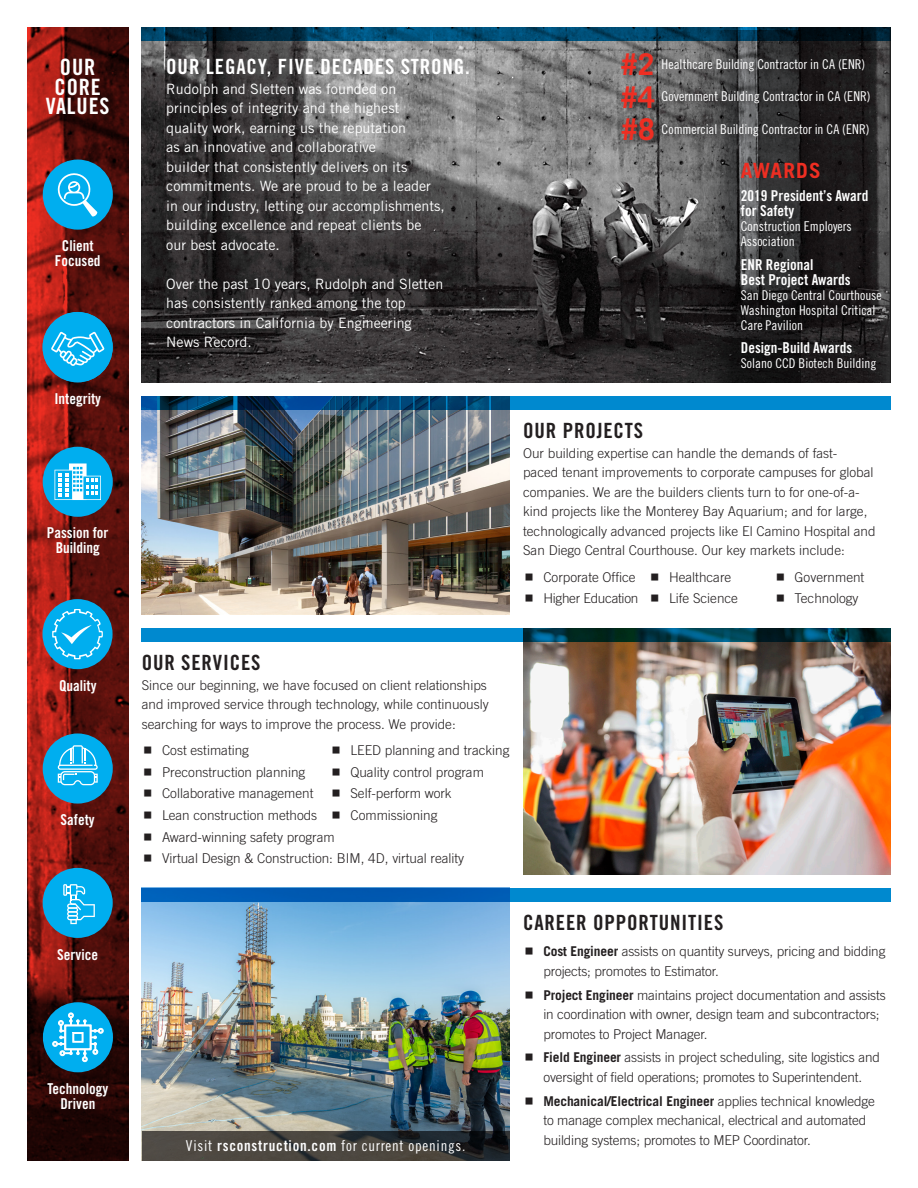
<style>
.page{position:relative;width:918px;height:1188px;background:#fff}
.page>*{position:absolute;margin:0;border:0;box-sizing:border-box;transform-origin:0 0}
.stat{font:700 30px "Trade Gothic LT Std";color:#ee2e22}
.t1{font:22.5px "Trade Gothic LT Std Bd Cn 20";letter-spacing:.04em;color:#fff}
.body_subhead__TG_14{font:21px "Trade Gothic LT Std Bd Cn 20";letter-spacing:.04em;color:#231f20}
.body_subhead__TG_14-2{font:21px "Trade Gothic LT Std Bd Cn 20";letter-spacing:.04em;color:#fff}
.stat-2{font:700 21px "Trade Gothic LT Std";letter-spacing:.055em;color:#ee2e22}
.stat_caption{font:15px/15px "Trade Gothic LT Std Bd Cn 20";color:#fff}
.body_text__sm-light{font:15px "Trade Gothic LT Std Cn 18";letter-spacing:.05em;color:#fff}
.body_text__sm{font:14.25px/19.5px "Trade Gothic LT Std";color:#fff}
.body_text__sm-light-2{font:300 13.5px/19.5px "Trade Gothic LT Std";color:#231f20}
.stat_caption-2{font:13.5px/15px "Trade Gothic LT Std Cn 18";color:#fff}
.body_text__sm-light-3{font:300 13.5px "Trade Gothic LT Std";letter-spacing:-.02em;color:#231f20}
.s1{font-family:"Trade Gothic LT Std Bd Cn 20"}
.s2{font-weight:700}
</style>
<div class="page">
<img style="left:523px;top:642px;width:368px;height:232px">
<img style="left:142px;top:410px;width:368px;height:204px">
<img style="left:142px;top:41px;width:749px;height:342px">
<img style="left:142px;top:901px;width:368px;height:231px">
<svg style="left:142px;top:396px;width:749px;height:14px;background:#00649f"></svg>
<svg style="left:142px;top:628px;width:749px;height:14px;background:#00618b"></svg>
<svg style="left:142px;top:888px;width:749px;height:13px;background:#0072c1"></svg>
<svg style="left:692px;top:41px;width:108px;height:342px;background:#363636"></svg>
<svg style="left:142px;top:27px;width:749px;height:14px;background:#003855"></svg>
<div style="left:744px;top:165px;width:94px;height:31px;background:#231f20;opacity:.5"></div>
<div style="left:662px;top:124px;width:213px;height:20px;background:#231f20;opacity:.5"></div>
<div style="left:622px;top:52px;width:37px;height:29px;background:#231f20;opacity:.5"></div>
<div style="left:622px;top:118px;width:38px;height:29px;background:#231f20;opacity:.5"></div>
<div style="left:622px;top:86px;width:39px;height:28px;background:#231f20;opacity:.5"></div>
<div style="left:662px;top:58px;width:209px;height:20px;background:#231f20;opacity:.5"></div>
<div style="left:662px;top:90px;width:214px;height:20px;background:#231f20;opacity:.5"></div>
<svg style="left:27px;top:27px;width:101px;height:1134px;background:#69140f"></svg>
<div style="left:43px;top:868px;width:70px;height:70px;background:#00aeef;border-radius:50%"></div>
<svg style="left:63px;top:884px;width:4px;height:12px"></svg>
<svg style="left:65px;top:884px;width:30px;height:40px"></svg>
<div style="left:42px;top:599px;width:71px;height:70px;background:#00aeef;border-radius:50%"></div>
<svg style="left:52px;top:609px;width:51px;height:50px"></svg>
<div style="left:43px;top:447px;width:70px;height:70px;background:#00aeef;border-radius:50%"></div>
<svg style="left:55px;top:463px;width:46px;height:37px"></svg>
<div style="left:43px;top:1002px;width:70px;height:70px;background:#00aeef;border-radius:50%"></div>
<svg style="left:52px;top:1012px;width:52px;height:50px"></svg>
<div style="left:43px;top:160px;width:70px;height:70px;background:#00aeef;border-radius:50%"></div>
<svg style="left:58px;top:173px;width:39px;height:44px"></svg>
<div style="left:43px;top:312px;width:70px;height:70px;background:#00aeef;border-radius:50%"></div>
<svg style="left:51px;top:332px;width:54px;height:34px"></svg>
<div style="left:43px;top:733px;width:70px;height:71px;background:#00aeef;border-radius:50%"></div>
<svg style="left:58px;top:745px;width:40px;height:40px"></svg>
<svg style="left:142px;top:1132px;width:368px;height:29px;background:#3e3c38"></svg>
<p class="t1" style="left:60px;top:53px;width:37px">OUR</p>
<p class="t1" style="left:55px;top:73px;width:48px">CORE</p>
<p class="t1" style="left:46px;top:92px;width:65px">VALUES</p>
<p class="stat_caption" style="left:62px;top:238px;width:33px">Client</p>
<p class="stat_caption" style="left:55px;top:253px;width:47px">Focused</p>
<p class="stat_caption" style="left:54px;top:391px;width:48px">Integrity</p>
<p class="stat_caption" style="left:47px;top:525px;width:63px">Passion for</p>
<p class="stat_caption" style="left:56px;top:540px;width:46px">Building</p>
<p class="stat_caption" style="left:59px;top:678px;width:39px">Quality</p>
<p class="stat_caption" style="left:61px;top:812px;width:36px">Safety</p>
<p class="stat_caption" style="left:57px;top:947px;width:42px">Service</p>
<p class="stat_caption" style="left:47px;top:1081px;width:63px">Technology</p>
<p class="stat_caption" style="left:60px;top:1096px;width:36px">Driven</p>
<p class="body_subhead__TG_14-2" style="left:166px;top:54px;width:305px">OUR LEGACY, FIVE DECADES STRONG.</p>
<p class="body_text__sm" style="left:166px;top:79px;width:241px">Rudolph and Sletten was founded on principles of integrity and the highest quality work, earning us the reputation</p>
<p class="body_text__sm" style="left:166px;top:137px;width:280px">as an innovative and collaborative<br>builder that consistently delivers on its commitments. We are proud to be a leader in our industry, letting our accomplishments, building excellence and repeat clients be our best advocate.</p>
<p class="body_text__sm" style="left:166px;top:274px;width:279px">Over the past 10 years, Rudolph and Sletten has consistently ranked among the top contractors in California by Engineering News Record.</p>
<p class="stat" style="left:621px;top:45px;width:35px">#2</p>
<p class="stat_caption-2" style="left:662px;top:56px;width:205px">Healthcare Building Contractor in CA (ENR)</p>
<p class="stat_caption-2" style="left:662px;top:88px;width:211px">Government Building Contractor in CA (ENR)</p>
<p class="stat" style="left:621px;top:79px;width:36px">#4</p>
<p class="stat" style="left:621px;top:111px;width:35px">#8</p>
<p class="stat_caption-2" style="left:662px;top:122px;width:210px">Commercial Building Contractor in CA (ENR)</p>
<p class="stat-2" style="left:741px;top:157px;width:81px">AWARDS</p>
<p class="stat_caption" style="left:741px;top:188px;width:129px">2019 President’s Award for Safety</p>
<p class="stat_caption-2" style="left:741px;top:219px;width:112px">Construction Employers<br>Association</p>
<p class="stat_caption" style="left:741px;top:257px;width:74px">ENR Regional</p>
<p class="stat_caption" style="left:741px;top:272px;width:111px">Best Project Awards</p>
<p class="stat_caption-2" style="left:741px;top:287px;width:142px">San Diego Central Courthouse<br>Washington Hospital Critical<br>Care Pavilion</p>
<p class="stat_caption" style="left:741px;top:340px;width:113px">Design-Build Awards</p>
<p class="stat_caption-2" style="left:741px;top:356px;width:137px">Solano CCD Biotech Building</p>
<p class="body_subhead__TG_14" style="left:523px;top:418px;width:122px">OUR PROJECTS</p>
<p class="body_text__sm-light-2" style="left:523px;top:443px;width:354px">Our building expertise can handle the demands of fast&shy;paced tenant improvements to corporate campuses for global companies. We are the builders clients turn to for one-of-a&shy;kind projects like the Monterey Bay Aquarium; and for large, technologically advanced projects like El Camino Hospital and San Diego Central Courthouse. Our key markets include:</p>
<p class="body_text__sm-light-2" style="left:543px;top:567px;width:94px">Corporate Office</p>
<p class="body_text__sm-light-3" style="left:543px;top:590px;width:96px">Higher Education</p>
<p class="body_text__sm-light-2" style="left:795px;top:567px;width:71px">Government</p>
<p class="body_text__sm-light-2" style="left:795px;top:589px;width:66px">Technology</p>
<p class="body_text__sm-light-2" style="left:669px;top:567px;width:64px">Healthcare</p>
<p class="body_text__sm-light-2" style="left:669px;top:589px;width:71px">Life Science</p>
<p class="body_subhead__TG_14" style="left:142px;top:650px;width:120px">OUR SERVICES</p>
<p class="body_text__sm-light-2" style="left:142px;top:675px;width:349px">Since our beginning, we have focused on client relationships and improved service through technology, while continuously searching for ways to improve the process. We provide:</p>
<p class="body_text__sm-light-2" style="left:162px;top:740px;width:88px">Cost estimating</p>
<p class="body_text__sm-light-2" style="left:162px;top:762px;width:145px">Preconstruction planning</p>
<p class="body_text__sm-light-2" style="left:162px;top:784px;width:153px">Collaborative management</p>
<p class="body_text__sm-light-2" style="left:162px;top:805px;width:157px">Lean construction methods</p>
<p class="body_text__sm-light-2" style="left:350px;top:740px;width:161px">LEED planning and tracking</p>
<p class="body_text__sm-light-2" style="left:350px;top:762px;width:135px">Quality control program</p>
<p class="body_text__sm-light-2" style="left:350px;top:784px;width:103px">Self-perform work</p>
<p class="body_text__sm-light-2" style="left:350px;top:805px;width:88px">Commissioning</p>
<p class="body_text__sm-light-2" style="left:162px;top:827px;width:174px">Award-winning safety program</p>
<p class="body_text__sm-light-2" style="left:162px;top:849px;width:304px">Virtual Design &amp; Construction: BIM, 4D, virtual reality</p>
<p class="body_text__sm-light" style="left:186px;top:1137px;width:281px">Visit <span class="s1">rsconstruction.com</span> for current openings.</p>
<p class="body_subhead__TG_14" style="left:523px;top:910px;width:202px">CAREER OPPORTUNITIES</p>
<p class="body_text__sm-light-2" style="left:543px;top:942px;width:344px"><span class="s2">Cost Engineer</span> assists on quantity surveys, pricing and bidding projects; promotes to Estimator.</p>
<p class="body_text__sm-light-2" style="left:543px;top:985px;width:344px"><span class="s2">Project Engineer</span> maintains project documentation and assists in coordination with owner, design team and subcontractors; promotes to Project Manager.</p>
<p class="body_text__sm-light-2" style="left:543px;top:1048px;width:338px"><span class="s2">Field Engineer</span> assists in project scheduling, site logistics and oversight of field operations; promotes to Superintendent.</p>
<p class="body_text__sm-light-2" style="left:543px;top:1091px;width:333px"><span class="s2">Mechanical/Electrical Engineer</span> applies technical knowledge to manage complex mechanical, electrical and automated building systems; promotes to MEP Coordinator.</p>
</div>
